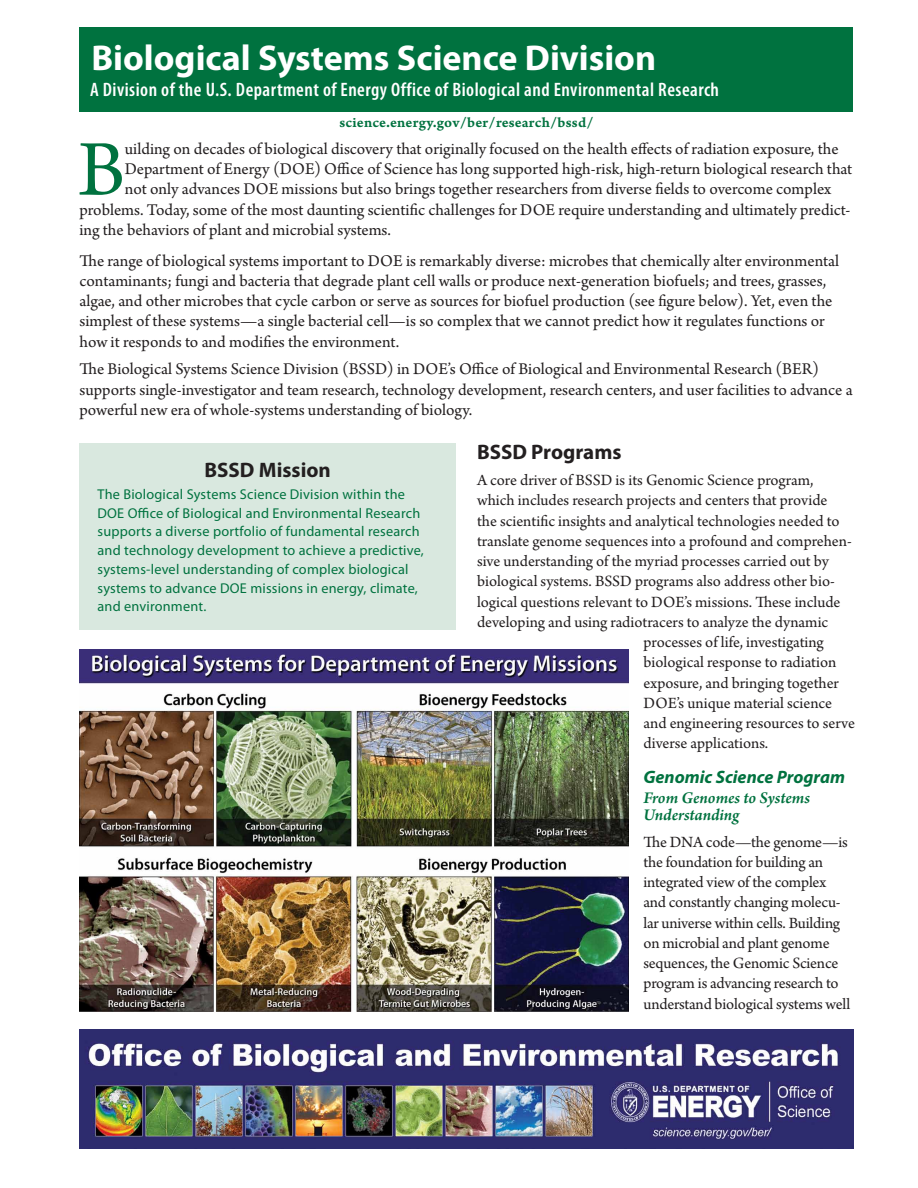
<style>
.page{position:relative;width:918px;height:1188px;background:#fff}
.page>*{position:absolute;margin:0;border:0;box-sizing:border-box;transform-origin:0 0}
.t1{font:82.8px "Arno Pro";color:#00723f}
.t2{font:700 36px "Myriad Pro";color:#fff}
.t3{font:700 21px "Myriad Pro";color:#231f20}
.t4{font:600 condensed 19.5px "Myriad Pro";letter-spacing:.025em;color:#fff}
.t5{font:italic 700 18px "Myriad Pro";color:#00723f}
.t6{font:17.25px/20.2px "Arno Pro";color:#231f20}
.t7{font:italic 600 17.25px/17.2px "Arno Pro";letter-spacing:-.005em;color:#00723f}
.t8{font:16.5px/20.2px "Arno Pro";letter-spacing:-.005em;color:#231f20}
.t9{font:15px "Arno Pro Smbd Caption";letter-spacing:.01em;color:#00723f}
.t10{font:14.25px/18.8px "Myriad Pro";letter-spacing:.015em;color:#00723f}
</style>
<div class="page">
<div style="left:80px;top:27px;width:774px;height:84px;background:#00723f"></div>
<img style="left:80px;top:1029px;width:774px;height:119px">
<img style="left:80px;top:650px;width:548px;height:362px">
<div style="left:80px;top:443px;width:376px;height:186px;background:#d9e8df"></div>
<h2 class="t2" style="left:92px;top:34px;width:566px">Biological Systems Science Division</h2>
<p class="t4" style="left:90px;top:78px;width:631px">A Division of the U.S. Department of Energy Office of Biological and Environmental Research</p>
<p class="t9" style="left:339px;top:114px;width:256px">science.energy.gov/ber/research/bssd/</p>
<h1 class="t1" style="left:78px;top:122px;width:49px">B</h1>
<p class="t6" style="left:125px;top:140px;width:715px">uilding on decades of biological discovery that originally focused on the health effects of radiation exposure, the</p>
<p class="t6" style="left:125px;top:160px;width:729px">Department of Energy (DOE) Office of Science has long supported high-risk, high-return biological research that</p>
<p class="t6" style="left:125px;top:180px;width:708px">not only advances DOE missions but also brings together researchers from diverse fields to overcome complex</p>
<p class="t6" style="left:80px;top:200px;width:773px">problems. Today, some of the most daunting scientific challenges for DOE require understanding and ultimately predict-</p>
<p class="t6" style="left:80px;top:221px;width:313px">ing the behaviors of plant and microbial systems.</p>
<p class="t6" style="left:80px;top:251px;width:761px">The range of biological systems important to DOE is remarkably diverse: microbes that chemically alter environmental contaminants; fungi and bacteria that degrade plant cell walls or produce next-generation biofuels; and trees, grasses, algae, and other microbes that cycle carbon or serve as sources for biofuel production (see figure below). Yet, even the simplest of these systems—a single bacterial cell—is so complex that we cannot predict how it regulates functions or how it responds to and modifies the environment.</p>
<p class="t6" style="left:80px;top:360px;width:775px">The Biological Systems Science Division (BSSD) in DOE’s Office of Biological and Environmental Research (BER) supports single-investigator and team research, technology development, research centers, and user facilities to advance a powerful new era of whole-systems understanding of biology.</p>
<p class="t3" style="left:477px;top:438px;width:146px">BSSD Programs</p>
<p class="t8" style="left:477px;top:471px;width:338px">A core driver of BSSD is its Genomic Science program,</p>
<p class="t8" style="left:477px;top:491px;width:352px">which includes research projects and centers that provide</p>
<p class="t8" style="left:477px;top:511px;width:364px">the scientific insights and analytical technologies needed to</p>
<p class="t8" style="left:477px;top:532px;width:376px">translate genome sequences into a profound and comprehen-</p>
<p class="t8" style="left:477px;top:552px;width:354px">sive understanding of the myriad processes carried out by</p>
<p class="t8" style="left:477px;top:572px;width:360px">biological systems. BSSD programs also address other bio-</p>
<p class="t8" style="left:477px;top:592px;width:365px">logical questions relevant to DOE’s missions. These include</p>
<p class="t8" style="left:477px;top:613px;width:353px">developing and using radiotracers to analyze the dynamic</p>
<p class="t8" style="left:644px;top:633px;width:182px">processes of life, investigating</p>
<p class="t8" style="left:644px;top:653px;width:194px">biological response to radiation</p>
<p class="t8" style="left:644px;top:673px;width:197px">exposure, and bringing together</p>
<p class="t8" style="left:644px;top:694px;width:190px">DOE’s unique material science</p>
<p class="t8" style="left:644px;top:714px;width:213px">and engineering resources to serve</p>
<p class="t8" style="left:644px;top:734px;width:126px">diverse applications.</p>
<p class="t5" style="left:644px;top:765px;width:203px">Genomic Science Program</p>
<p class="t7" style="left:644px;top:790px;width:168px">From Genomes to Systems<br>Understanding</p>
<p class="t8" style="left:644px;top:832px;width:208px">The DNA code—the genome—is the foundation for building an integrated view of the complex and constantly changing molecu&shy;lar universe within cells. Building on microbial and plant genome sequences, the Genomic Science program is advancing research to understand biological systems well</p>
<p class="t3" style="left:205px;top:456px;width:128px">BSSD Mission</p>
<p class="t10" style="left:98px;top:484px;width:328px">The Biological Systems Science Division within the DOE Office of Biological and Environmental Research supports a diverse portfolio of fundamental research and technology development to achieve a predictive, systems-level understanding of complex biological systems to advance DOE missions in energy, climate, and environment.</p>
</div>
